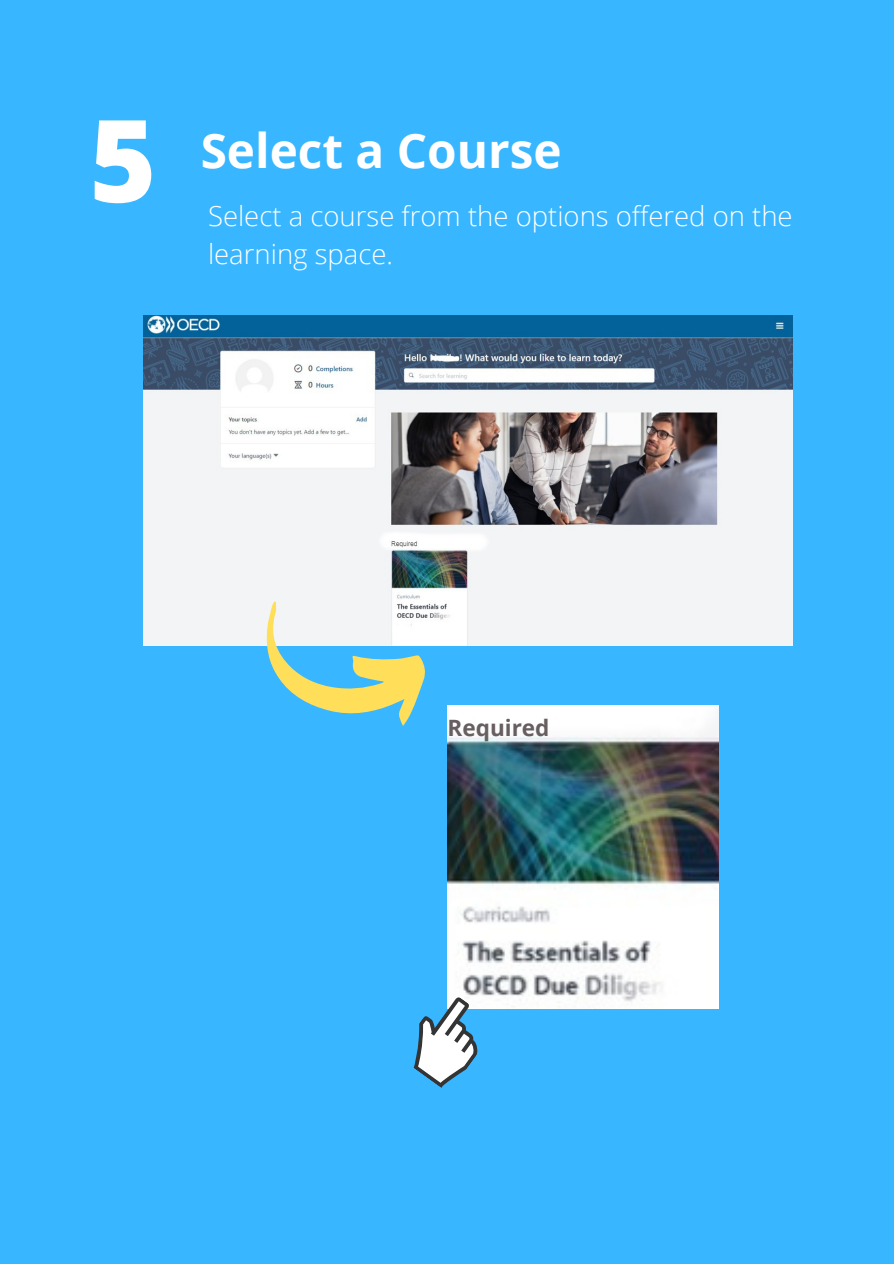
<style>
.page{position:relative;width:894px;height:1264px;background:#fff}
.page>*{position:absolute;margin:0;border:0;box-sizing:border-box;transform-origin:0 0}
.t1{font:800 114.45px "Open Sans";color:#fff}
.t2{font:700 47.7px "Open Sans";color:#fff}
.t3{font:300 27.45px/38.2px "Open Sans";color:#fff}
.t4{font:700 22.5px "Open Sans";color:#675e60}
</style>
<div class="page">
<div style="left:0;top:0;width:893px;height:1263px;background:#38b6ff"></div>
<img style="left:447px;top:705px;width:271px;height:303px">
<svg style="left:413px;top:986px;width:85px;height:102px"></svg>
<img style="left:143px;top:315px;width:649px;height:330px">
<svg style="left:242px;top:551px;width:205px;height:175px"></svg>
<p class="t1" style="left:89px;top:80px;width:68px">5</p>
<p class="t2" style="left:201px;top:117px;width:362px">Select a Course</p>
<p class="t3" style="left:208px;top:196px;width:586px">Select a course from the options offered on the learning space.</p>
<p class="t4" style="left:447px;top:711px;width:103px">Required</p>
</div>
